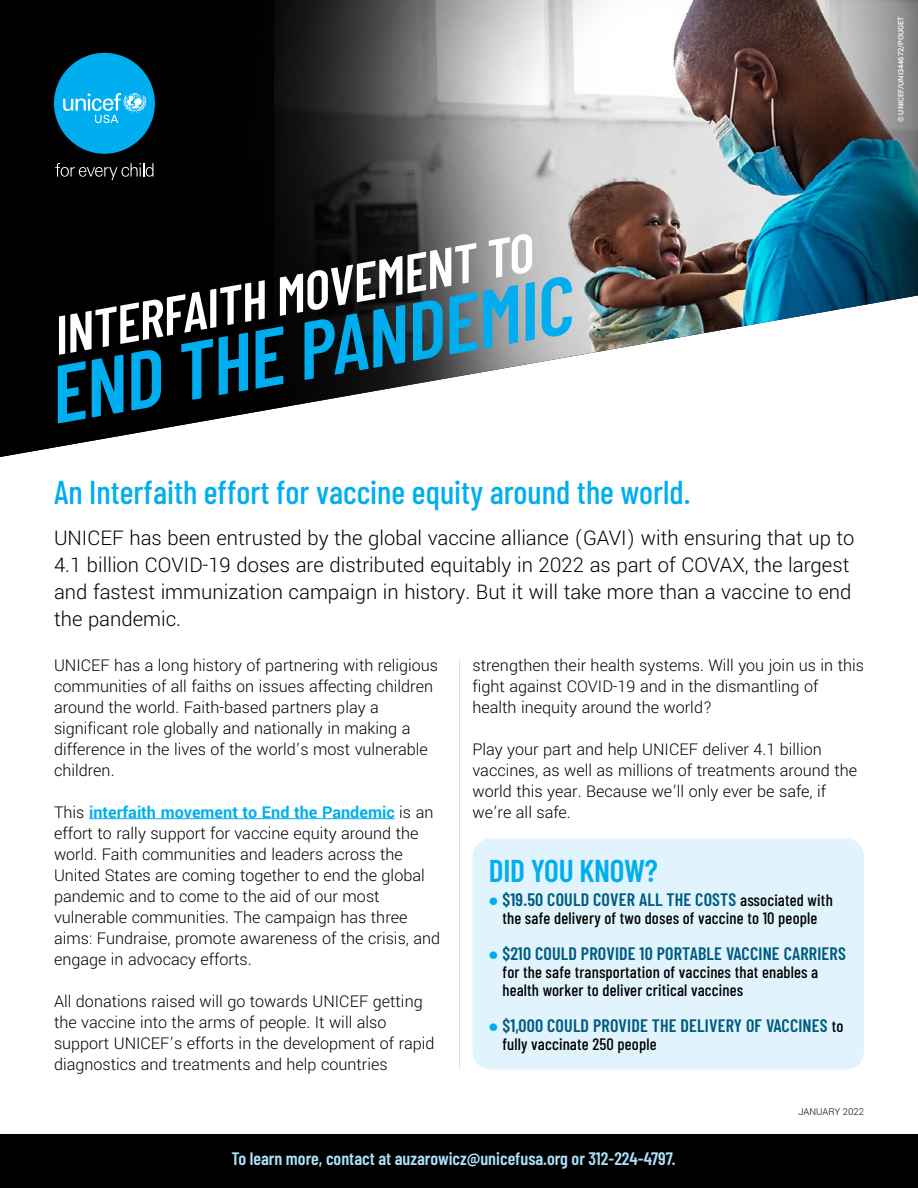
<style>
.page{position:relative;width:918px;height:1188px;background:#fff}
.page>*{position:absolute;margin:0;border:0;box-sizing:border-box;transform-origin:0 0}
.t1{font:italic 600 81px "Barlow Condensed";color:#00aeef}
.t2{font:italic 600 54px "Barlow Condensed";color:#fff}
.t3{font:500 33px "Barlow Condensed";color:#00aeef}
.t4{font:600 31.5px "Barlow Condensed";letter-spacing:-.01em;color:#00aeef}
.t5{font:300 22.5px/27px "Yantramanav";color:#000}
.t6{font:300 18px/21px "Yantramanav";color:#000}
.t7{font:600 18px "Barlow Condensed";letter-spacing:.01em;color:#005b7f}
.t8{font:600 18px "Barlow Condensed";color:#abe1fa}
.t9{font:500 16.5px/18px "Barlow Condensed";letter-spacing:.01em;color:#000}
.t10{font:300 10.5px "Yantramanav";color:#000}
.t11{font:500 8.25px "Yantramanav";color:#fff}
.s1{font-weight:700;color:#00aeef}
.s2{font-weight:500;font-size:16.5px;color:#000}
</style>
<div class="page">
<img style="left:0;top:0;width:918px;height:457px">
<svg style="left:55px;top:163px;width:99px;height:17px;background:#2c2c2c"></svg>
<div style="left:54px;top:53px;width:101px;height:101px;background:#00aeef;border-radius:50%"></div>
<svg style="left:63px;top:93px;width:83px;height:30px"></svg>
<hr style="left:89px;top:818px;width:306px;height:1px;background:#00aeef">
<hr style="left:459px;top:660px;width:1px;height:410px;background:#e3e1dc">
<div style="left:0;top:1134px;width:918px;height:54px;background:#000"></div>
<div style="left:472px;top:838px;width:392px;height:232px;background:#e1f4fd;border-radius:18px"></div>
<p class="t11" style="left:896px;top:122px;width:108px;rotate:-90deg">© UNICEF/UNI344672/POUGET</p>
<h2 class="t2" style="left:46px;top:298px;width:487px;rotate:-10deg">INTERFAITH MOVEMENT TO</h2>
<h1 class="t1" style="left:38px;top:339px;width:531px;rotate:-10deg">END THE PANDEMIC</h1>
<h3 class="t3" style="left:54px;top:469px;width:638px">An Interfaith effort for vaccine equity around the world.</h3>
<p class="t5" style="left:54px;top:524px;width:802px">UNICEF has been entrusted by the global vaccine alliance (GAVI) with ensuring that up to 4.1 billion COVID-19 doses are distributed equitably in 2022 as part of COVAX, the largest and fastest immunization campaign in history. But it will take more than a vaccine to end the pandemic.</p>
<p class="t6" style="left:54px;top:655px;width:386px">UNICEF has a long history of partnering with religious communities of all faiths on issues affecting children around the world. Faith-based partners play a significant role globally and nationally in making a difference in the lives of the world’s most vulnerable children.</p>
<p class="t6" style="left:54px;top:802px;width:388px">This <span class="s1">interfaith movement to End the Pandemic</span> is an effort to rally support for vaccine equity around the world. Faith communities and leaders across the United States are coming together to end the global pandemic and to come to the aid of our most vulnerable communities. The campaign has three aims: Fundraise, promote awareness of the crisis, and engage in advocacy efforts.</p>
<p class="t6" style="left:54px;top:991px;width:382px">All donations raised will go towards UNICEF getting the vaccine into the arms of people. It will also support UNICEF’s efforts in the development of rapid diagnostics and treatments and help countries</p>
<p class="t6" style="left:472px;top:655px;width:393px">strengthen their health systems. Will you join us in this fight against COVID-19 and in the dismantling of health inequity around the world?</p>
<p class="t6" style="left:472px;top:739px;width:386px">Play your part and help UNICEF deliver 4.1 billion vaccines, as well as millions of treatments around the world this year. Because we’ll only ever be safe, if we’re all safe.</p>
<h3 class="t4" style="left:489px;top:849px;width:170px">DID YOU KNOW?</h3>
<p class="t7" style="left:502px;top:887px;width:332px">$19.50 COULD COVER ALL THE COSTS <span class="s2">associated with</span></p>
<p class="t9" style="left:502px;top:908px;width:316px">the safe delivery of two doses of vaccine to 10 people</p>
<p class="t7" style="left:502px;top:941px;width:345px">$210 COULD PROVIDE 10 PORTABLE VACCINE CARRIERS</p>
<p class="t9" style="left:502px;top:962px;width:317px">for the safe transportation of vaccines that enables a health worker to deliver critical vaccines</p>
<p class="t7" style="left:502px;top:1013px;width:342px">$1,000 COULD PROVIDE THE DELIVERY OF VACCINES <span class="s2">to</span></p>
<p class="t9" style="left:502px;top:1034px;width:156px">fully vaccinate 250 people</p>
<p class="t10" style="left:798px;top:1106px;width:67px">JANUARY 2022</p>
<p class="t8" style="left:231px;top:1146px;width:446px">To learn more, contact at auzarowicz@unicefusa.org or 312-224-4797.</p>
</div>
